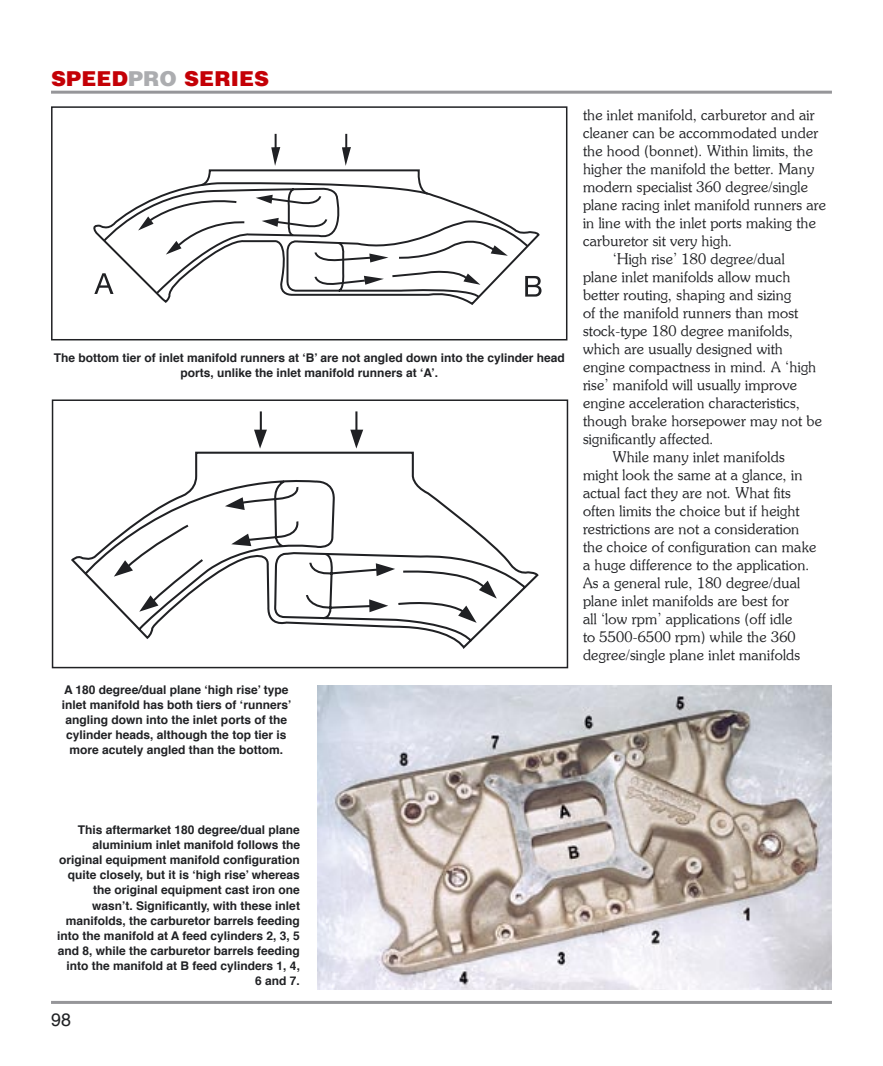
<style>
.page{position:relative;width:883px;height:1066px;background:#fff}
.page>*{position:absolute;margin:0;border:0;box-sizing:border-box;transform-origin:0 0}
.t1{font:900 21px "Helvetica";color:#c40006}
.t2{font:18px "Helvetica";color:#202124}
.Body_text{font:15px/18px "Soutane";color:#202124}
.Caption_right{font:700 12px/15px "Helvetica";color:#202124;text-align:center}
.s1{color:#acadb0}
</style>
<div class="page">
<hr style="left:51px;top:91px;width:780px;height:3px;background:#969699">
<hr style="left:51px;top:1000px;width:780px;height:3px;background:#969699">
<svg style="left:271px;top:134px;width:9px;height:32px"></svg>
<svg style="left:342px;top:134px;width:9px;height:32px"></svg>
<svg style="left:102px;top:169px;width:427px;height:131px"></svg>
<svg style="left:94px;top:273px;width:19px;height:21px"></svg>
<svg style="left:525px;top:276px;width:16px;height:20px"></svg>
<div style="left:51px;top:106px;width:516px;height:234px;border:2px solid #202124"></div>
<svg style="left:71px;top:451px;width:468px;height:198px"></svg>
<svg style="left:254px;top:429px;width:13px;height:19px"></svg>
<hr style="left:260px;top:411px;width:2px;height:20px;background:#202124">
<hr style="left:355px;top:411px;width:2px;height:20px;background:#202124">
<svg style="left:350px;top:429px;width:13px;height:19px"></svg>
<svg style="left:225px;top:497px;width:20px;height:13px"></svg>
<svg style="left:231px;top:533px;width:20px;height:13px"></svg>
<svg style="left:139px;top:595px;width:19px;height:16px"></svg>
<svg style="left:114px;top:560px;width:19px;height:16px"></svg>
<svg style="left:376px;top:563px;width:19px;height:13px"></svg>
<svg style="left:369px;top:599px;width:19px;height:13px"></svg>
<svg style="left:479px;top:580px;width:17px;height:18px"></svg>
<svg style="left:458px;top:605px;width:18px;height:17px"></svg>
<div style="left:52px;top:399px;width:516px;height:269px;border:2px solid #202124"></div>
<img style="left:317px;top:685px;width:514px;height:304px">
<p class="t1" style="left:51px;top:66px;width:220px">SPEED<span class="s1">PRO</span> SERIES</p>
<p class="Caption_right" style="left:54px;top:350px;width:512px">The bottom tier of inlet manifold runners at ‘B’ are not angled down into the cylinder head ports, unlike the inlet manifold runners at ‘A’.</p>
<p class="Caption_right" style="left:62px;top:682px;width:231px">A 180 degree/dual plane ‘high rise’ type inlet manifold has both tiers of ‘runners’ angling down into the inlet ports of the cylinder heads, although the top tier is more acutely angled than the bottom.</p>
<p class="Body_text" style="left:583px;top:106px;width:245px">the inlet manifold, carburetor and air cleaner can be accommodated under the hood (bonnet). Within limits, the higher the manifold the better. Many modern specialist 360 degree/single plane racing inlet manifold runners are in line with the inlet ports making the carburetor sit very high.</p>
<p class="Body_text" style="left:583px;top:250px;width:241px;text-indent:30px">‘High rise’ 180 degree/dual plane inlet manifolds allow much better routing, shaping and sizing<br>of the manifold runners than most stock-type 180 degree manifolds, which are usually designed with engine compactness in mind. A ‘high rise’ manifold will usually improve engine acceleration characteristics, though brake horsepower may not be significantly affected.</p>
<p class="Body_text" style="left:583px;top:448px;width:235px;text-indent:30px">While many inlet manifolds might look the same at a glance, in actual fact they are not. What fits often limits the choice but if height restrictions are not a consideration the choice of configuration can make a huge difference to the application.<br>As a general rule, 180 degree/dual plane inlet manifolds are best for<br>all ‘low rpm’ applications (off idle<br>to 5500-6500 rpm) while the 360 degree/single plane inlet manifolds</p>
<p class="Caption_right" style="left:57px;top:823px;width:244px;text-align:right">This aftermarket 180 degree/dual plane aluminium inlet manifold follows the original equipment manifold configuration quite closely, but it is ‘high rise’ whereas the original equipment cast iron one wasn’t. Significantly, with these inlet manifolds, the carburetor barrels feeding into the manifold at A feed cylinders 2, 3, 5 and 8, while the carburetor barrels feeding into the manifold at B feed cylinders 1, 4, 6 and 7.</p>
<p class="t2" style="left:51px;top:1006px;width:22px">98</p>
</div>
